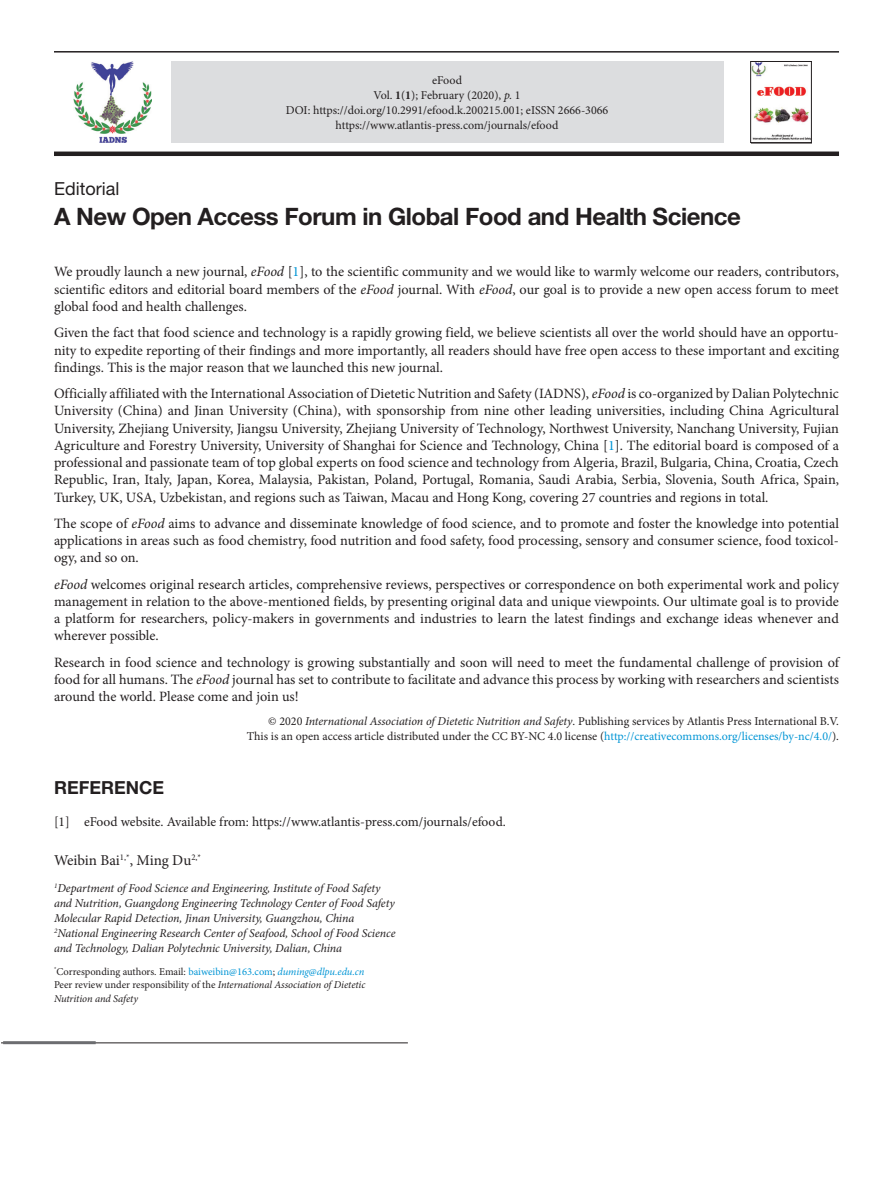
<style>
.page{position:relative;width:893px;height:1191px;background:#fff}
.page>*{position:absolute;margin:0;border:0;box-sizing:border-box;transform-origin:0 0}
.article_title{font:700 24px "Helvetica Neue LT Std";letter-spacing:-.02em;color:#231f20}
.article_type{font:18px "Helvetica Neue LT Std";color:#231f20}
.head-1{font:700 18px "Helvetica Neue LT Std";color:#231f20}
.author_name{font:15px "Minion Pro";letter-spacing:-.005em;color:#231f20}
.para-2{font:14.25px/17.2px "Minion Pro";letter-spacing:-.005em;color:#231f20;text-align:justify}
.Ref_text{font:13.5px "Minion Pro";letter-spacing:-.005em;color:#231f20}
.copyright{font:12px/15px "Minion Pro";color:#231f20;text-align:center}
.author-affil{font:italic 12px/15px "Minion Pro";letter-spacing:-.005em;color:#231f20}
.corres_author{font:10.5px/13.5px "Minion Pro";color:#231f20;text-align:justify}
.s1{font-weight:700}
.s2{font-style:italic}
.s3{color:#0095d5}
.s4{font-style:italic;color:#0095d5}
</style>
<div class="page">
<hr style="left:54px;top:51px;width:785px;height:2px;background:#231f20">
<div style="left:54px;top:151px;width:785px;height:5px;background:#231f20"></div>
<div style="left:171px;top:62px;width:552px;height:81px;background:#dcdddf"></div>
<img style="left:73px;top:62px;width:79px;height:80px">
<img style="left:753px;top:63px;width:56px;height:77px">
<div style="left:751px;top:61px;width:60px;height:82px;border:1px solid #231f20"></div>
<hr style="left:1px;top:1042px;width:407px;height:1px;background:#231f20">
<hr style="left:3px;top:1041px;width:93px;height:3px;background:#6c6d70">
<p class="copyright" style="left:373px;top:73px;width:149px">eFood<br>Vol. <span class="s1">1</span>(<span class="s1">1</span>); February (2020), <span class="s2">p.</span> 1</p>
<p class="copyright" style="left:286px;top:103px;width:324px">DOI: https://doi.org/10.2991/efood.k.200215.001; eISSN 2666-3066 https://www.atlantis-press.com/journals/efood</p>
<p class="article_type" style="left:54px;top:178px;width:67px">Editorial</p>
<p class="article_title" style="left:54px;top:201px;width:688px">A New Open Access Forum in Global Food and Health Science</p>
<p class="para-2" style="left:54px;top:263px;width:786px">We proudly launch a new journal, <span class="s2">eFood</span> [<span class="s3">1</span>], to the scientific community and we would like to warmly welcome our readers, contributors, scientific editors and editorial board members of the <span class="s2">eFood</span> journal. With <span class="s2">eFood</span>, our goal is to provide a new open access forum to meet global food and health challenges.</p>
<p class="para-2" style="left:54px;top:324px;width:786px">Given the fact that food science and technology is a rapidly growing field, we believe scientists all over the world should have an opportu&shy;nity to expedite reporting of their findings and more importantly, all readers should have free open access to these important and exciting findings. This is the major reason that we launched this new journal.</p>
<p class="para-2" style="left:54px;top:385px;width:786px">Officially affiliated with the International Association of Dietetic Nutrition and Safety (IADNS), <span class="s2">eFood</span> is co-organized by Dalian Polytechnic University (China) and Jinan University (China), with sponsorship from nine other leading universities, including China Agricultural University, Zhejiang University, Jiangsu University, Zhejiang University of Technology, Northwest University, Nanchang University, Fujian Agriculture and Forestry University, University of Shanghai for Science and Technology, China [<span class="s3">1</span>]. The editorial board is composed of a professional and passionate team of top global experts on food science and technology from Algeria, Brazil, Bulgaria, China, Croatia, Czech Republic, Iran, Italy, Japan, Korea, Malaysia, Pakistan, Poland, Portugal, Romania, Saudi Arabia, Serbia, Slovenia, South Africa, Spain, Turkey, UK, USA, Uzbekistan, and regions such as Taiwan, Macau and Hong Kong, covering 27 countries and regions in total.</p>
<p class="para-2" style="left:54px;top:515px;width:787px">The scope of <span class="s2">eFood</span> aims to advance and disseminate knowledge of food science, and to promote and foster the knowledge into potential applications in areas such as food chemistry, food nutrition and food safety, food processing, sensory and consumer science, food toxicol&shy;ogy, and so on.</p>
<p class="para-2" style="left:54px;top:575px;width:786px"><span class="s2">eFood</span> welcomes original research articles, comprehensive reviews, perspectives or correspondence on both experimental work and policy management in relation to the above-mentioned fields, by presenting original data and unique viewpoints. Our ultimate goal is to provide a platform for researchers, policy-makers in governments and industries to learn the latest findings and exchange ideas whenever and wherever possible.</p>
<p class="para-2" style="left:54px;top:653px;width:786px">Research in food science and technology is growing substantially and soon will need to meet the fundamental challenge of provision of food for all humans. The <span class="s2">eFood</span> journal has set to contribute to facilitate and advance this process by working with researchers and scientists around the world. Please come and join us!</p>
<p class="copyright" style="left:247px;top:714px;width:594px;text-align:right">© 2020 <span class="s2">International Association of Dietetic Nutrition and Safety</span>. Publishing services by Atlantis Press International B.V.<br>This is an open access article distributed under the CC BY-NC 4.0 license (<span class="s3">http://creativecommons.org/licenses/by-nc/4.0/</span>).</p>
<p class="head-1" style="left:54px;top:776px;width:111px">REFERENCE</p>
<p class="Ref_text" style="left:54px;top:812px;width:453px">[1] eFood website. Available from: https://www.atlantis-press.com/journals/efood.</p>
<p class="author_name" style="left:54px;top:850px;width:149px">Weibin Bai<sup>1,*</sup>, Ming Du<sup>2,*</sup></p>
<p class="author-affil" style="left:54px;top:880px;width:342px"><sup>1</sup>Department of Food Science and Engineering, Institute of Food Safety and Nutrition, Guangdong Engineering Technology Center of Food Safety<br>Molecular Rapid Detection, Jinan University, Guangzhou, China</p>
<p class="author-affil" style="left:54px;top:925px;width:343px"><sup>2</sup>National Engineering Research Center of Seafood, School of Food Science and Technology, Dalian Polytechnic University, Dalian, China</p>
<p class="corres_author" style="left:54px;top:964px;width:313px"><sup>*</sup>Corresponding authors. Email: <span class="s3">baiweibin@163.com</span>; <span class="s4">duming@dlpu.edu.cn </span>Peer review under responsibility of the <span class="s2">International Association of Dietetic Nutrition and Safety</span></p>
</div>
